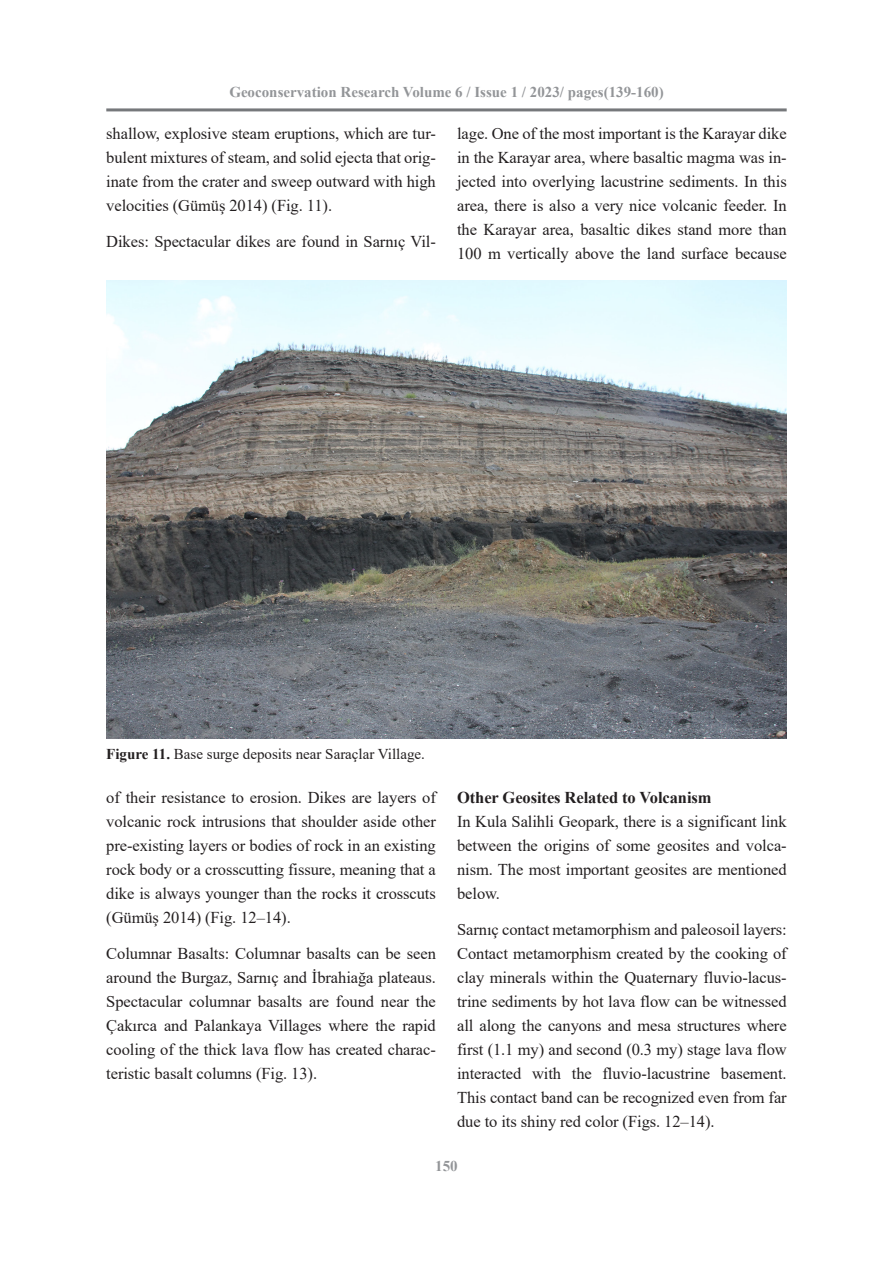
<style>
.page{position:relative;width:893px;height:1263px;background:#fff}
.page>*{position:absolute;margin:0;border:0;box-sizing:border-box;transform-origin:0 0}
.t1{font:16.5px/24px "Times New Roman";letter-spacing:-.005em;color:#231f20;text-align:justify}
.t2{font:700 16.5px "Times New Roman";letter-spacing:-.005em;color:#231f20}
.t3{font:700 15px "Times New Roman";color:#939598}
.t4{font:15px "Times New Roman";color:#231f20}
.s1{font-weight:700}
</style>
<div class="page">
<hr style="left:106px;top:108px;width:681px;height:3px;background:#76787b">
<img style="left:106px;top:281px;width:681px;height:457px">
<p class="t3" style="left:229px;top:82px;width:436px">Geoconservation Research Volume 6 / Issue 1 / 2023/ pages(139-160)</p>
<p class="t1" style="left:106px;top:121px;width:331px">shallow, explosive steam eruptions, which are tur&shy;bulent mixtures of steam, and solid ejecta that orig&shy;inate from the crater and sweep outward with high velocities (Gümüş 2014) (Fig. 11).</p>
<p class="t1" style="left:106px;top:229px;width:331px">Dikes: Spectacular dikes are found in Sarnıç Vil-</p>
<p class="t1" style="left:457px;top:121px;width:331px">lage. One of the most important is the Karayar dike in the Karayar area, where basaltic magma was in&shy;jected into overlying lacustrine sediments. In this area, there is also a very nice volcanic feeder. In the Karayar area, basaltic dikes stand more than 100 m vertically above the land surface because</p>
<p class="t4" style="left:106px;top:743px;width:320px"><span class="s1">Figure 11.</span> Base surge deposits near Saraçlar Village.</p>
<p class="t1" style="left:106px;top:785px;width:331px">of their resistance to erosion. Dikes are layers of volcanic rock intrusions that shoulder aside other pre-existing layers or bodies of rock in an existing rock body or a crosscutting fissure, meaning that a dike is always younger than the rocks it crosscuts (Gümüş 2014) (Fig. 12–14).</p>
<p class="t1" style="left:106px;top:941px;width:331px">Columnar Basalts: Columnar basalts can be seen around the Burgaz, Sarnıç and İbrahiağa plateaus.<br>Spectacular columnar basalts are found near the Çakırca and Palankaya Villages where the rapid cooling of the thick lava flow has created charac&shy;teristic basalt columns (Fig. 13).</p>
<p class="t2" style="left:457px;top:786px;width:256px">Other Geosites Related to Volcanism</p>
<p class="t1" style="left:457px;top:808px;width:331px">In Kula Salihli Geopark, there is a significant link between the origins of some geosites and volca&shy;nism. The most important geosites are mentioned below.</p>
<p class="t1" style="left:457px;top:916px;width:331px">Sarnıç contact metamorphism and paleosoil layers:<br>Contact metamorphism created by the cooking of clay minerals within the Quaternary fluvio-lacus&shy;trine sediments by hot lava flow can be witnessed all along the canyons and mesa structures where first (1.1 my) and second (0.3 my) stage lava flow interacted with the fluvio-lacustrine basement.<br>This contact band can be recognized even from far due to its shiny red color (Figs. 12–14).</p>
<p class="t3" style="left:435px;top:1156px;width:24px">150</p>
</div>
